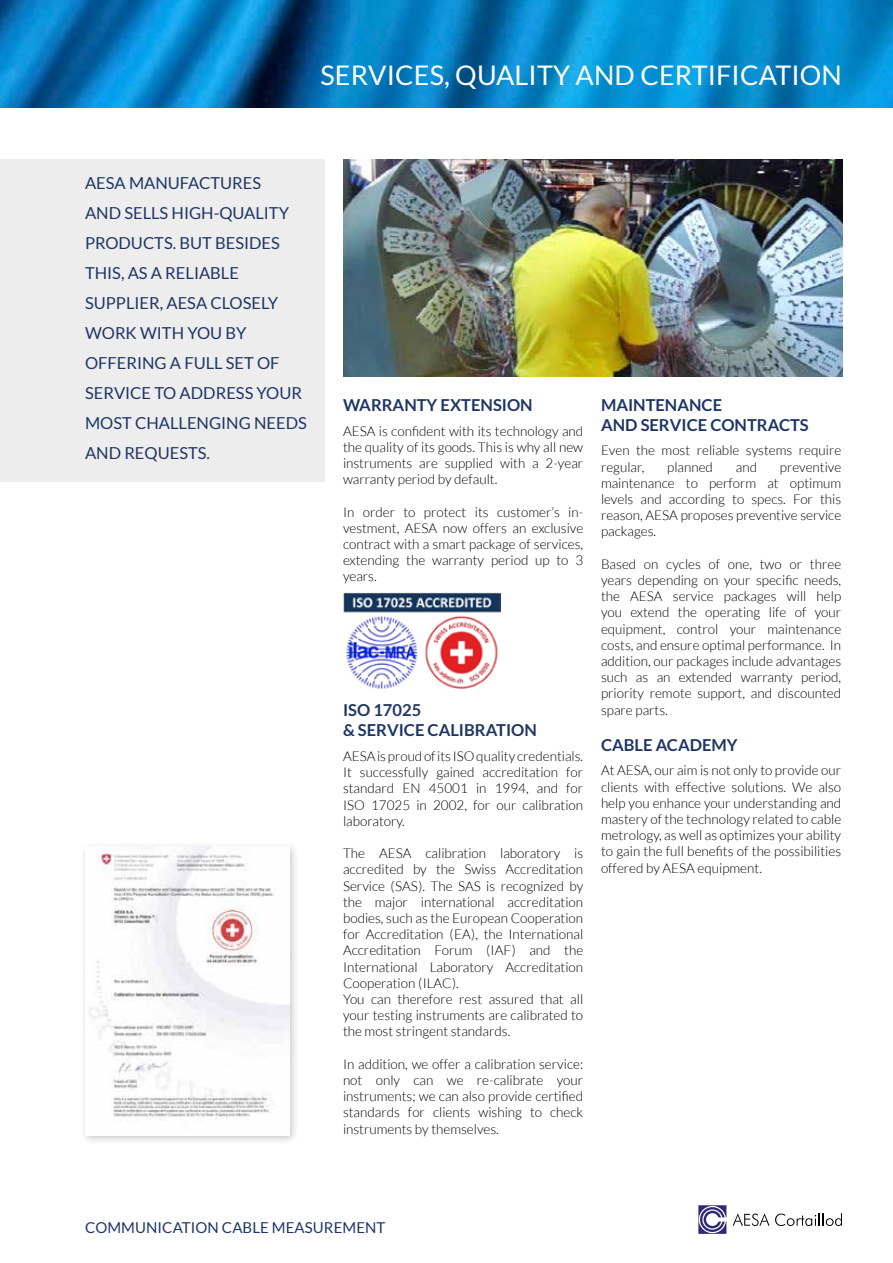
<style>
.page{position:relative;width:893px;height:1263px;background:#fff}
.page>*{position:absolute;margin:0;border:0;box-sizing:border-box;transform-origin:0 0}
.t1{font:27px "Lato";letter-spacing:.005em;color:#fff}
.t2{font:16.5px/30px "Lato";color:#1f3664}
.t3{font:700 16.5px/19.8px "Lato";color:#1f3664}
.t4{font:15px "Lato";letter-spacing:.005em;color:#1f3664}
.t5{font:300 13.5px/16.2px "Lato";color:#000;text-align:justify}
</style>
<div class="page">
<svg style="left:698px;top:1205px;width:28px;height:28px"></svg>
<svg style="left:733px;top:1213px;width:36px;height:13px"></svg>
<svg style="left:775px;top:1213px;width:67px;height:13px"></svg>
<img style="left:0;top:0;width:893px;height:108px">
<div style="left:0;top:159px;width:325px;height:323px;background:#ededed"></div>
<img style="left:343px;top:593px;width:158px;height:96px">
<img style="left:343px;top:159px;width:500px;height:217px">
<div style="left:79px;top:841px;width:221px;height:305px;background:#000;opacity:.22"></div>
<img style="left:85px;top:846px;width:204px;height:289px">
<h1 class="t1" style="left:320px;top:60px;width:523px">SERVICES, QUALITY AND CERTIFICATION</h1>
<p class="t2" style="left:85px;top:168px;width:223px">AESA MANUFACTURES<br>AND SELLS HIGH-QUALITY<br>PRODUCTS. BUT BESIDES<br>THIS, AS A RELIABLE<br>SUPPLIER, AESA CLOSELY<br>WORK WITH YOU BY<br>OFFERING A FULL SET OF<br>SERVICE TO ADDRESS YOUR<br>MOST CHALLENGING NEEDS<br>AND REQUESTS.</p>
<p class="t3" style="left:343px;top:395px;width:191px">WARRANTY EXTENSION</p>
<p class="t5" style="left:343px;top:423px;width:242px">AESA is confident with its technology and the quality of its goods. This is why all new instruments are supplied with a 2-year warranty period by default.</p>
<p class="t5" style="left:343px;top:504px;width:242px">In order to protect its customer’s in&shy;vestment, AESA now offers an exclusive contract with a smart package of services, extending the warranty period up to 3 years.</p>
<p class="t3" style="left:343px;top:700px;width:195px">ISO 17025<br>&amp; SERVICE CALIBRATION</p>
<p class="t5" style="left:343px;top:748px;width:242px">AESA is proud of its ISO quality credentials.<br>It successfully gained accreditation for standard EN 45001 in 1994, and for ISO 17025 in 2002, for our calibration laboratory.</p>
<p class="t5" style="left:343px;top:845px;width:242px;text-align:left">The AESA calibration laboratory is accredited by the Swiss Accreditation Service (SAS). The SAS is recognized by the major international accreditation bodies, such as the European Cooperation for Accreditation (EA), the International Accreditation Forum (IAF) and the International Laboratory Accreditation Cooperation (ILAC).<br>You can therefore rest assured that all your testing instruments are calibrated to the most stringent standards.</p>
<p class="t5" style="left:343px;top:1056px;width:242px">In addition, we offer a calibration service: not only can we re-calibrate your instruments; we can also provide certified standards for clients wishing to check instruments by themselves.</p>
<p class="t3" style="left:601px;top:395px;width:209px">MAINTENANCE<br>AND SERVICE CONTRACTS</p>
<p class="t5" style="left:601px;top:442px;width:242px">Even the most reliable systems require regular,</p>
<p class="t5" style="left:667px;top:459px;width:47px">planned</p>
<p class="t5" style="left:736px;top:459px;width:23px">and</p>
<p class="t5" style="left:601px;top:459px;width:242px;text-indent:179px">preventive maintenance to perform at optimum levels and according to specs. For this reason, AESA proposes preventive service packages.</p>
<p class="t5" style="left:601px;top:556px;width:242px">Based on cycles of one, two or three years depending on your specific needs, the AESA service packages will help you extend the operating life of your equipment, control your maintenance costs, and ensure optimal performance. In addition, our packages include advantages such as an extended warranty period, priority remote support, and discounted spare parts.</p>
<p class="t3" style="left:601px;top:734px;width:138px">CABLE ACADEMY</p>
<p class="t5" style="left:601px;top:762px;width:242px">At AESA, our aim is not only to provide our clients with effective solutions. We also help you enhance your understanding and mastery of the technology related to cable metrology, as well as optimizes your ability to gain the full benefits of the possibilities offered by AESA equipment.</p>
<p class="t4" style="left:85px;top:1219px;width:302px">COMMUNICATION CABLE MEASUREMENT</p>
</div>
